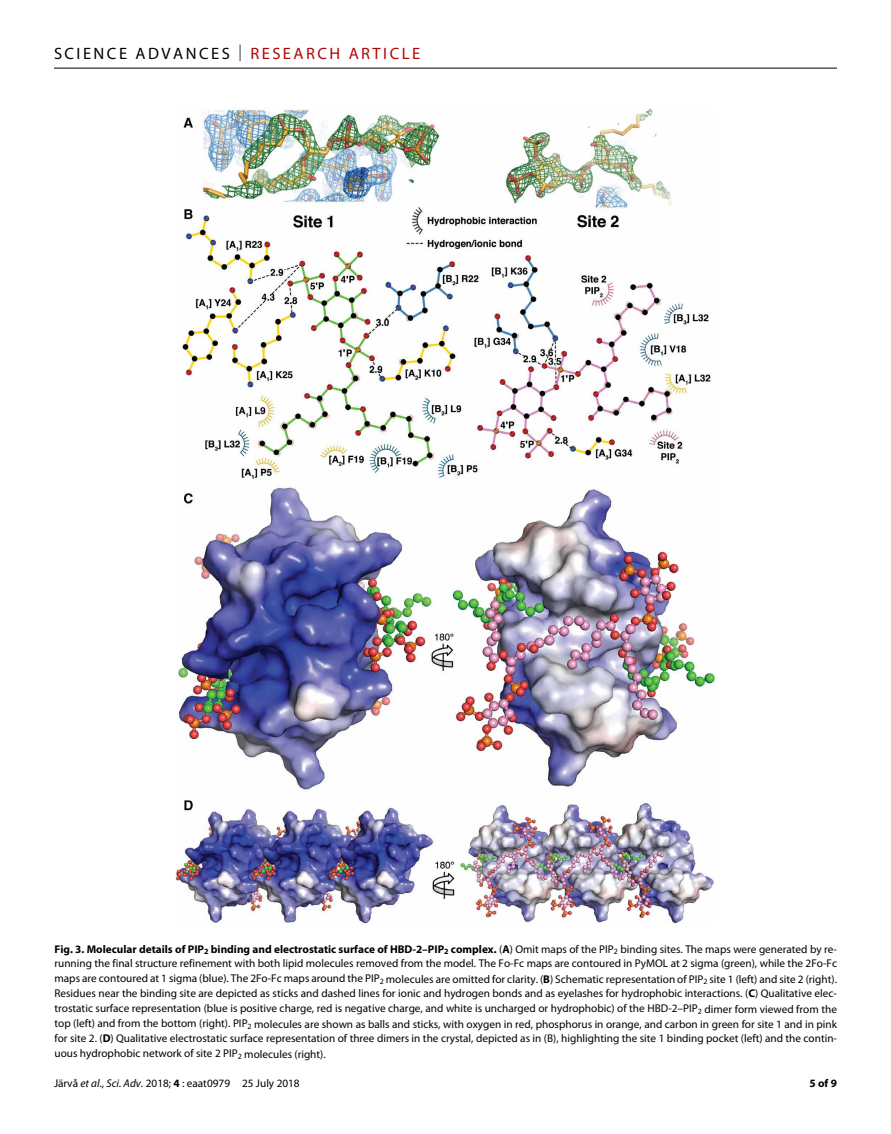
<style>
.page{position:relative;width:891px;height:1134px;background:#fff}
.page>*{position:absolute;margin:0;border:0;box-sizing:border-box;transform-origin:0 0}
.t1{font:16.5px "Myriad Pro";letter-spacing:.15em;color:#000}
.t2{font:11.25px/15px "Myriad Pro";color:#000;text-align:justify}
.t3{font:700 11.25px "Myriad Pro";color:#000}
.s1{font-weight:300}
.s2{color:#b10508}
.s3{font-weight:700}
.s4{font-style:italic}
</style>
<div class="page">
<hr style="left:54px;top:68px;width:783px;height:1px;background:#000">
<img style="left:176px;top:109px;width:540px;height:814px">
<h1 class="t1" style="left:54px;top:40px;width:368px">SCIENCE ADVANCES <span class="s1">|</span> <span class="s2">RESEARCH ARTICLE</span></h1>
<p class="t2" style="left:54px;top:941px;width:784px"><span class="s3">Fig. 3. Molecular details of PIP</span><sub>2</sub> <span class="s3">binding and electrostatic surface of HBD-2–PIP</span><sub>2</sub> <span class="s3">complex.</span> (<span class="s3">A</span>) Omit maps of the PIP<sub>2</sub> binding sites. The maps were generated by re&shy;running the final structure refinement with both lipid molecules removed from the model. The Fo-Fc maps are contoured in PyMOL at 2 sigma (green), while the 2Fo-Fc maps are contoured at 1 sigma (blue). The 2Fo-Fc maps around the PIP<sub>2</sub> molecules are omitted for clarity. (<span class="s3">B</span>) Schematic representation of PIP<sub>2</sub> site 1 (left) and site 2 (right).<br>Residues near the binding site are depicted as sticks and dashed lines for ionic and hydrogen bonds and as eyelashes for hydrophobic interactions. (<span class="s3">C</span>) Qualitative elec&shy;trostatic surface representation (blue is positive charge, red is negative charge, and white is uncharged or hydrophobic) of the HBD-2–PIP<sub>2</sub> dimer form viewed from the top (left) and from the bottom (right). PIP<sub>2</sub> molecules are shown as balls and sticks, with oxygen in red, phosphorus in orange, and carbon in green for site 1 and in pink for site 2. (<span class="s3">D</span>) Qualitative electrostatic surface representation of three dimers in the crystal, depicted as in (B), highlighting the site 1 binding pocket (left) and the contin&shy;uous hydrophobic network of site 2 PIP<sub>2</sub> molecules (right).</p>
<p class="t2" style="left:54px;top:1076px;width:247px">Järvå <span class="s4">et al</span>., <span class="s4">Sci. Adv.</span> 2018; <span class="s3">4</span> : eaat0979 25 July 2018</p>
<p class="t3" style="left:810px;top:1074px;width:29px">5 of 9</p>
</div>
